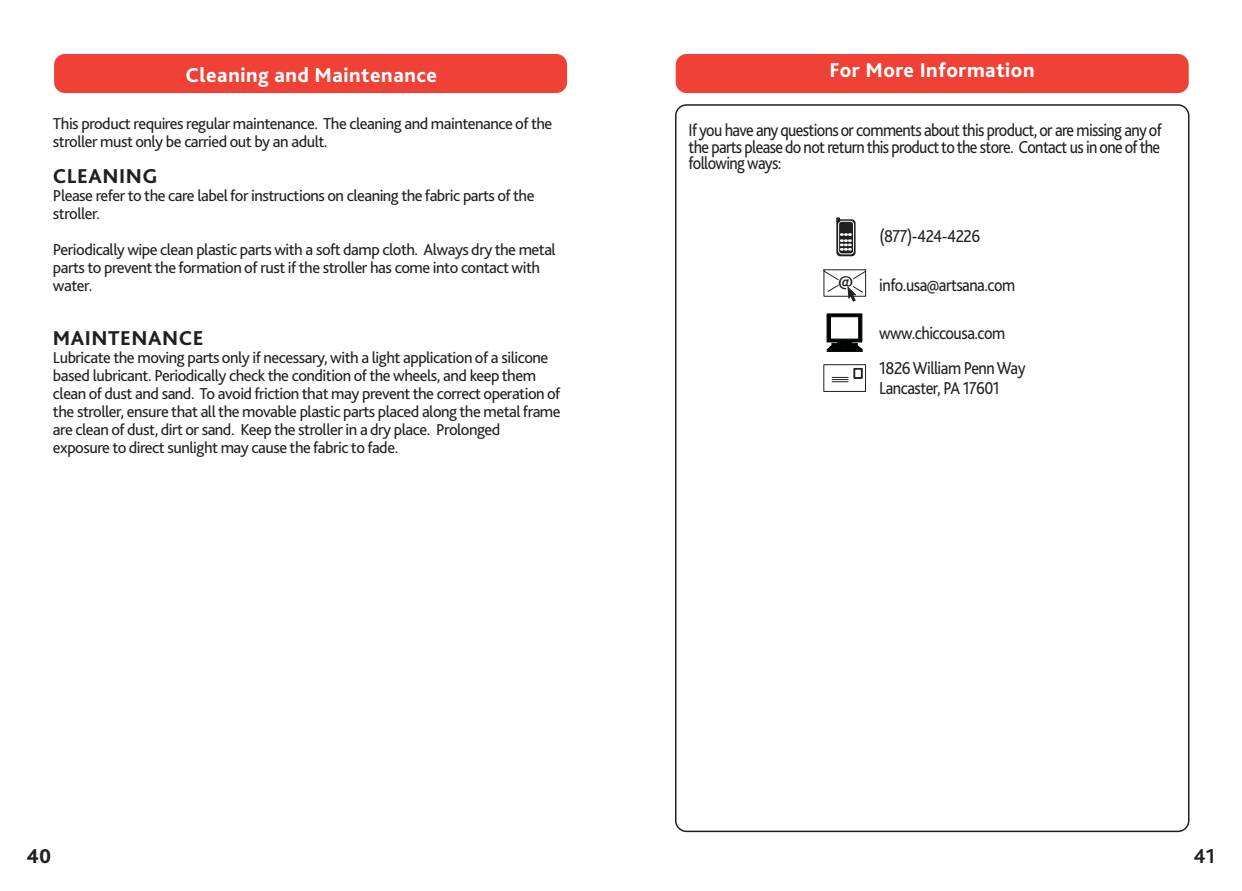
<style>
.page{position:relative;width:1242px;height:891px;background:#fff}
.page>*{position:absolute;margin:0;border:0;box-sizing:border-box;transform-origin:0 0}
.t1{font:800 21px "Bliss 2";letter-spacing:.025em;color:#fff}
.t2{font:800 21px "Bliss 2";letter-spacing:.025em;color:#231f20}
.t3{font:700 21px "Bliss 2";color:#231f20}
.t4{font:19.2px "Blair Md ITCTT Medium";color:#231f20}
.t5{font:18px "Bliss 2";letter-spacing:-.04em;color:#231f20;scale:.9 1}
.t6{font:16.5px/18px "Bliss 2";letter-spacing:-.03em;color:#231f20}
</style>
<div class="page">
<div style="left:676px;top:54px;width:513px;height:39px;background:#ef4135;border-radius:11px"></div>
<div style="left:54px;top:54px;width:513px;height:39px;background:#ef4135;border-radius:11px"></div>
<svg style="left:836px;top:219px;width:20px;height:37px"></svg>
<div style="left:838px;top:221px;width:16px;height:33px;border:1px solid #fff;border-radius:3px"></div>
<svg style="left:840px;top:234px;width:11px;height:16px"></svg>
<svg style="left:836px;top:218px;width:4px;height:4px"></svg>
<svg style="left:824px;top:269px;width:42px;height:32px"></svg>
<div style="left:824px;top:365px;width:42px;height:27px;border:1px solid #231f20"></div>
<svg style="left:854px;top:368px;width:9px;height:11px"></svg>
<svg style="left:832px;top:377px;width:16px;height:5px"></svg>
<hr style="left:827px;top:351px;width:35px;height:1px;background:#020304">
<svg style="left:827px;top:314px;width:36px;height:37px"></svg>
<div style="left:830px;top:317px;width:29px;height:22px;background:#fff"></div>
<div style="left:830px;top:317px;width:29px;height:22px;border:1px solid #020304"></div>
<p class="t1" style="left:185px;top:62px;width:253px">Cleaning and Maintenance</p>
<p class="t6" style="left:53px;top:114px;width:501px">This product requires regular maintenance. The cleaning and maintenance of the stroller must only be carried out by an adult.</p>
<p class="t2" style="left:53px;top:163px;width:106px">CLEANING</p>
<p class="t6" style="left:53px;top:186px;width:483px">Please refer to the care label for instructions on cleaning the fabric parts of the stroller.</p>
<p class="t6" style="left:53px;top:240px;width:504px">Periodically wipe clean plastic parts with a soft damp cloth. Always dry the metal parts to prevent the formation of rust if the stroller has come into contact with water.</p>
<p class="t2" style="left:53px;top:325px;width:152px">MAINTENANCE</p>
<p class="t6" style="left:53px;top:348px;width:509px">Lubricate the moving parts only if necessary, with a light application of a silicone based lubricant. Periodically check the condition of the wheels, and keep them clean of dust and sand. To avoid friction that may prevent the correct operation of the stroller, ensure that all the movable plastic parts placed along the metal frame are clean of dust, dirt or sand. Keep the stroller in a dry place. Prolonged</p>
<p class="t6" style="left:53px;top:438px;width:347px">exposure to direct sunlight may cause the fabric to fade.</p>
<p class="t1" style="left:829px;top:57px;width:207px">For More Information</p>
<p class="t5" style="left:688px;top:119px;width:527px">If you have any questions or comments about this product, or are missing any of</p>
<p class="t5" style="left:688px;top:136px;width:526px">the parts please do not return this product to the store. Contact us in one of the</p>
<p class="t5" style="left:688px;top:152px;width:105px">following ways:</p>
<p class="t4" style="left:838px;top:266px;width:17px">@</p>
<p class="t5" style="left:879px;top:225px;width:114px">(877)-424-4226</p>
<p class="t5" style="left:879px;top:274px;width:153px">info.usa@artsana.com</p>
<p class="t5" style="left:879px;top:322px;width:142px">www.chiccousa.com</p>
<p class="t5" style="left:879px;top:357px;width:164px">1826 William Penn Way</p>
<p class="t5" style="left:879px;top:377px;width:135px">Lancaster, PA 17601</p>
<p class="t2" style="left:27px;top:843px;width:26px">40</p>
<p class="t3" style="left:1193px;top:843px;width:23px">41</p>
</div>
